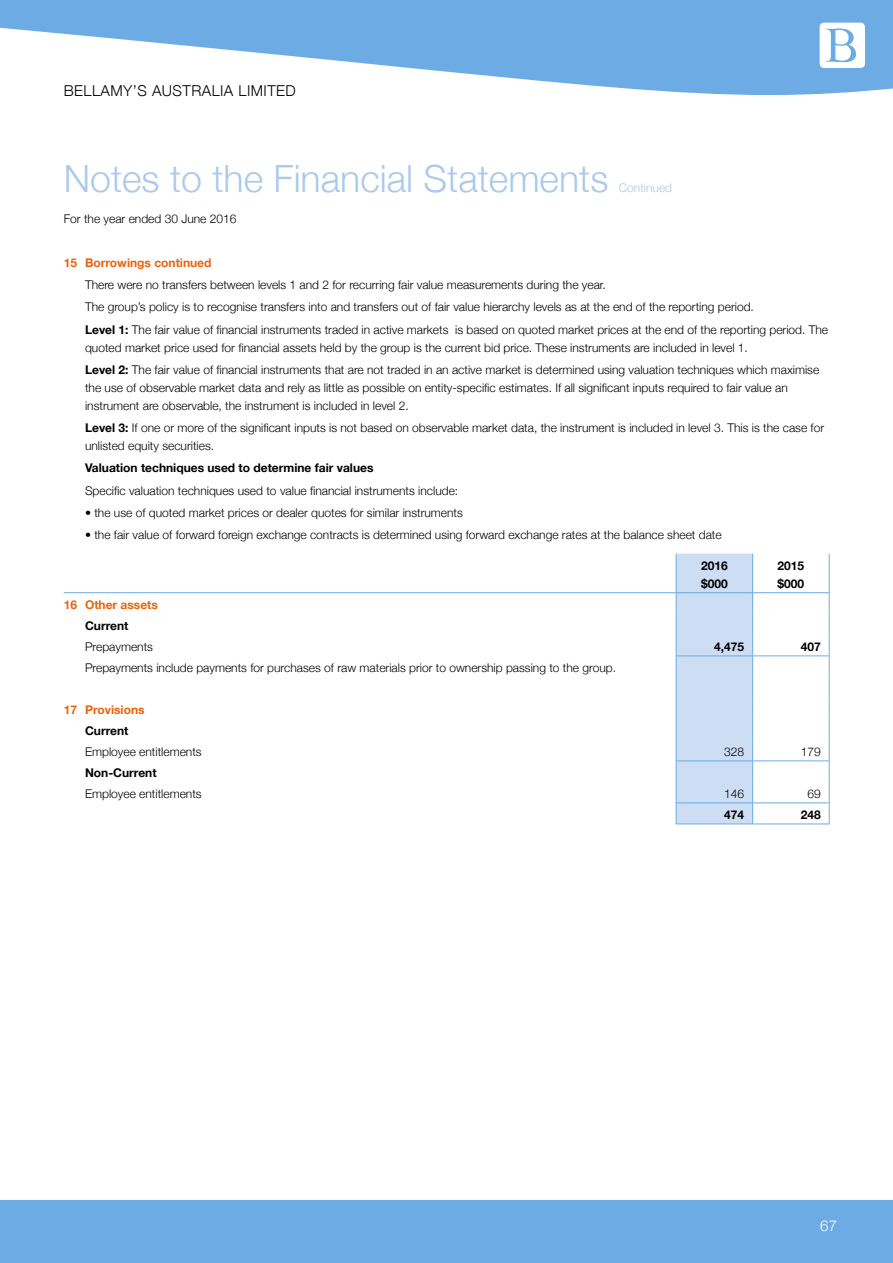
<style>
.page{position:relative;width:893px;height:1263px;background:#fff}
.page>*{position:absolute;margin:0;border:0;box-sizing:border-box;transform-origin:0 0}
.t1{font:300 37.5px "Helvetica Neue";color:#abc9ed}
.t2{font:300 15px "Helvetica Neue";letter-spacing:.03em;color:#000}
.t3{font:300 15px "Helvetica Neue";color:#fff}
.t4{font:300 12px/22.2px "Helvetica Neue";color:#000}
.t5{font:700 12px/18px "Helvetica Neue";color:#000}
.t6{font:700 12px "Helvetica Neue";color:#eb6209}
.t7{font:300 12px "Helvetica Neue";color:#abc9ed}
.s1{font-weight:700}
</style>
<div class="page">
<div style="left:0;top:1200px;width:893px;height:63px;background:#6dabe4"></div>
<svg style="left:0;top:0;width:893px;height:95px;fill:#6dabe4"></svg>
<div style="left:820px;top:23px;width:45px;height:45px;background:#fff;border-radius:4px"></div>
<svg style="left:826px;top:28px;width:30px;height:34px"></svg>
<hr style="left:64px;top:592px;width:612px;height:1px;background:#6dabe4">
<hr style="left:753px;top:592px;width:76px;height:1px;background:#6dabe4">
<hr style="left:829px;top:554px;width:1px;height:38px;background:#6dabe4">
<div style="left:676px;top:554px;width:77px;height:270px;background:#cdddf3"></div>
<svg style="left:829px;top:593px;width:1px;height:231px"></svg>
<hr style="left:676px;top:656px;width:77px;height:1px;background:#6dabe4">
<hr style="left:753px;top:656px;width:76px;height:1px;background:#6dabe4">
<hr style="left:676px;top:761px;width:77px;height:1px;background:#6dabe4">
<hr style="left:753px;top:761px;width:76px;height:1px;background:#6dabe4">
<hr style="left:676px;top:803px;width:77px;height:1px;background:#6dabe4">
<hr style="left:753px;top:803px;width:76px;height:1px;background:#6dabe4">
<hr style="left:676px;top:824px;width:77px;height:1px;background:#6dabe4">
<hr style="left:753px;top:824px;width:76px;height:1px;background:#6dabe4">
<p class="t2" style="left:64px;top:78px;width:233px">BELLAMY’S AUSTRALIA LIMITED</p>
<h1 class="t1" style="left:64px;top:149px;width:546px">Notes to the Financial Statements</h1>
<p class="t7" style="left:619px;top:179px;width:55px">Continued</p>
<p class="t4" style="left:64px;top:207px;width:174px">For the year ended 30 June 2016</p>
<p class="t6" style="left:64px;top:253px;width:149px">15 Borrowings continued</p>
<p class="t4" style="left:85px;top:273px;width:745px">There were no transfers between levels 1 and 2 for recurring fair value measurements during the year.<br>The group’s policy is to recognise transfers into and transfers out of fair value hierarchy levels as at the end of the reporting period.<br><span class="s1">Level 1:</span> The fair value of financial instruments traded in active markets is based on quoted market prices at the end of the reporting period. The</p>
<p class="t4" style="left:85px;top:336px;width:736px">quoted market price used for financial assets held by the group is the current bid price. These instruments are included in level 1.<br><span class="s1">Level 2:</span> The fair value of financial instruments that are not traded in an active market is determined using valuation techniques which maximise</p>
<p class="t4" style="left:85px;top:378px;width:704px;line-height:18px">the use of observable market data and rely as little as possible on entity-specific estimates. If all significant inputs required to fair value an instrument are observable, the instrument is included in level 2.</p>
<p class="t4" style="left:85px;top:418px;width:741px;line-height:18px"><span class="s1">Level 3:</span> If one or more of the significant inputs is not based on observable market data, the instrument is included in level 3. This is the case for unlisted equity securities.</p>
<p class="t5" style="left:85px;top:459px;width:290px">Valuation techniques used to determine fair values</p>
<p class="t4" style="left:85px;top:478px;width:375px">Specific valuation techniques used to value financial instruments include:</p>
<p class="t4" style="left:85px;top:501px;width:379px">• the use of quoted market prices or dealer quotes for similar instruments</p>
<p class="t4" style="left:85px;top:523px;width:638px">• the fair value of forward foreign exchange contracts is determined using forward exchange rates at the balance sheet date</p>
<p class="t5" style="left:701px;top:557px;width:28px">2016 $000</p>
<p class="t5" style="left:778px;top:557px;width:28px">2015 $000</p>
<p class="t6" style="left:64px;top:595px;width:96px">16 Other assets</p>
<p class="t5" style="left:85px;top:617px;width:45px">Current</p>
<p class="t4" style="left:85px;top:635px;width:70px">Prepayments</p>
<p class="t5" style="left:714px;top:638px;width:32px">4,475</p>
<p class="t5" style="left:801px;top:638px;width:22px">407</p>
<p class="t4" style="left:85px;top:656px;width:533px">Prepayments include payments for purchases of raw materials prior to ownership passing to the group.</p>
<p class="t6" style="left:64px;top:700px;width:82px">17 Provisions</p>
<p class="t5" style="left:85px;top:722px;width:45px">Current</p>
<p class="t4" style="left:85px;top:740px;width:118px">Employee entitlements</p>
<p class="t4" style="left:724px;top:740px;width:22px">328</p>
<p class="t4" style="left:801px;top:740px;width:22px">179</p>
<p class="t5" style="left:85px;top:764px;width:73px">Non-Current</p>
<p class="t4" style="left:85px;top:782px;width:118px">Employee entitlements</p>
<p class="t4" style="left:724px;top:782px;width:22px">146</p>
<p class="t4" style="left:807px;top:782px;width:15px">69</p>
<p class="t5" style="left:724px;top:806px;width:22px">474</p>
<p class="t5" style="left:801px;top:806px;width:22px">248</p>
<p class="t3" style="left:820px;top:1213px;width:19px">67</p>
</div>
